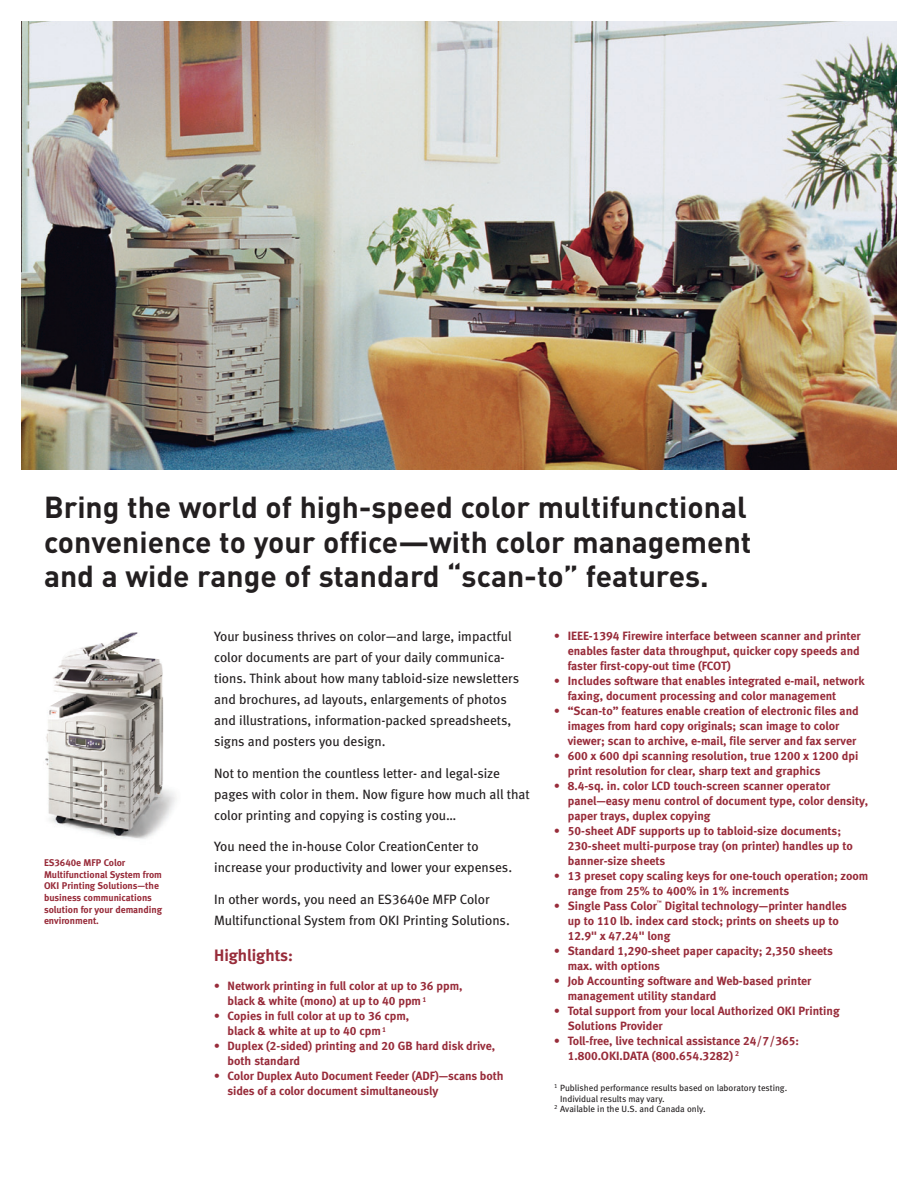
<style>
.page{position:relative;width:918px;height:1188px;background:#fff}
.page>*{position:absolute;margin:0;border:0;box-sizing:border-box;transform-origin:0 0}
.t1{font:700 30px/34.5px "DIN";color:#231f20}
.t2{font:16.5px "Meta Bold LF";color:#982c3a}
.t3{font:13.5px/21px "Meta Book LF";color:#231f20}
.t4{font:12px/15px "Meta Bold LF";color:#982c3a}
.t5{font:9.75px/11.7px "Meta Bold LF";color:#982c3a}
.t6{font:9px "Meta Book LF";color:#231f20}
.t7{font:4.8px "Meta Bold LF";color:#982c3a}
</style>
<div class="page">
<img style="left:21px;top:21px;width:876px;height:449px">
<img style="left:45px;top:632px;width:131px;height:207px">
<h1 class="t1" style="left:44px;top:493px;width:709px">Bring the world of high-speed color multifunctional convenience to your office—with color management and a wide range of standard “scan-to” features.</h1>
<p class="t3" style="left:214px;top:627px;width:307px">Your business thrives on color—and large, impactful color documents are part of your daily communica&shy;tions. Think about how many tabloid-size newsletters and brochures, ad layouts, enlargements of photos and illustrations, information-packed spreadsheets, signs and posters you design.</p>
<p class="t3" style="left:214px;top:763px;width:317px">Not to mention the countless letter- and legal-size pages with color in them. Now figure how much all that color printing and copying is costing you…</p>
<p class="t3" style="left:214px;top:837px;width:300px">You need the in-house Color CreationCenter to increase your productivity and lower your expenses.</p>
<p class="t3" style="left:214px;top:890px;width:297px">In other words, you need an ES3640e MFP Color<br>Multifunctional System from OKI Printing Solutions.</p>
<h2 class="t2" style="left:214px;top:950px;width:80px">Highlights:</h2>
<p class="t4" style="left:228px;top:980px;width:237px;text-indent:-14px">• Network printing in full color at up to 36 ppm, black &amp; white (mono) at up to 40 ppm <sup>1</sup></p>
<p class="t4" style="left:228px;top:1010px;width:183px;text-indent:-14px">• Copies in full color at up to 36 cpm, black &amp; white at up to 40 cpm <sup>1</sup></p>
<p class="t4" style="left:228px;top:1040px;width:269px;text-indent:-14px">• Duplex (2-sided) printing and 20 GB hard disk drive, both standard</p>
<p class="t4" style="left:228px;top:1070px;width:278px;text-indent:-13px">• Color Duplex Auto Document Feeder (ADF)—scans both sides of a color document simultaneously</p>
<p class="t4" style="left:568px;top:629px;width:294px;text-align:justify;text-indent:-14px">• IEEE-1394 Firewire interface between scanner and printer enables faster data throughput, quicker copy speeds and faster first-copy-out time (FCOT)</p>
<p class="t4" style="left:568px;top:674px;width:298px;text-indent:-14px">• Includes software that enables integrated e-mail, network faxing, document processing and color management</p>
<p class="t4" style="left:568px;top:704px;width:293px;text-indent:-14px">• “Scan-to” features enable creation of electronic files and images from hard copy originals; scan image to color viewer; scan to archive, e-mail, file server and fax server</p>
<p class="t4" style="left:568px;top:749px;width:292px;text-indent:-14px">• 600 x 600 dpi scanning resolution, true 1200 x 1200 dpi print resolution for clear, sharp text and graphics</p>
<p class="t4" style="left:568px;top:779px;width:302px;text-indent:-14px">• 8.4-sq. in. color LCD touch-screen scanner operator panel—easy menu control of document type, color density, paper trays, duplex copying</p>
<p class="t4" style="left:568px;top:824px;width:287px;text-indent:-14px">• 50-sheet ADF supports up to tabloid-size documents;<br>230-sheet multi-purpose tray (on printer) handles up to banner-size sheets</p>
<p class="t4" style="left:568px;top:869px;width:302px;text-indent:-14px">• 13 preset copy scaling keys for one-touch operation; zoom range from 25% to 400% in 1% increments</p>
<p class="t4" style="left:554px;top:899px;width:104px">• Single Pass Color</p>
<p class="t7" style="left:657px;top:901px;width:6px">™</p>
<p class="t5" style="left:44px;top:857px;width:120px">ES3640e MFP Color<br>Multifunctional System from<br>OKI Printing Solutions—the business communications solution for your demanding environment.</p>
<p class="t4" style="left:568px;top:899px;width:281px;text-indent:97px">Digital technology—printer handles up to 110 lb. index card stock; prints on sheets up to<br>12.9" x 47.24" long</p>
<p class="t4" style="left:568px;top:944px;width:267px;text-indent:-14px">• Standard 1,290-sheet paper capacity; 2,350 sheets max. with options</p>
<p class="t4" style="left:568px;top:974px;width:245px;text-indent:-14px">• Job Accounting software and Web-based printer management utility standard</p>
<p class="t4" style="left:568px;top:1004px;width:273px;text-indent:-14px">• Total support from your local Authorized OKI Printing<br>Solutions Provider</p>
<p class="t4" style="left:568px;top:1034px;width:233px;text-indent:-13px">• Toll-free, live technical assistance 24/7/365:<br>1.800.OKI.DATA (800.654.3282) <sup>2</sup></p>
<p class="t6" style="left:554px;top:1085px;width:235px"><sup>1</sup> Published performance results based on laboratory testing.</p>
<p class="t6" style="left:560px;top:1096px;width:106px">Individual results may vary.</p>
<p class="t6" style="left:554px;top:1106px;width:153px"><sup>2</sup> Available in the U.S. and Canada only.</p>
</div>
